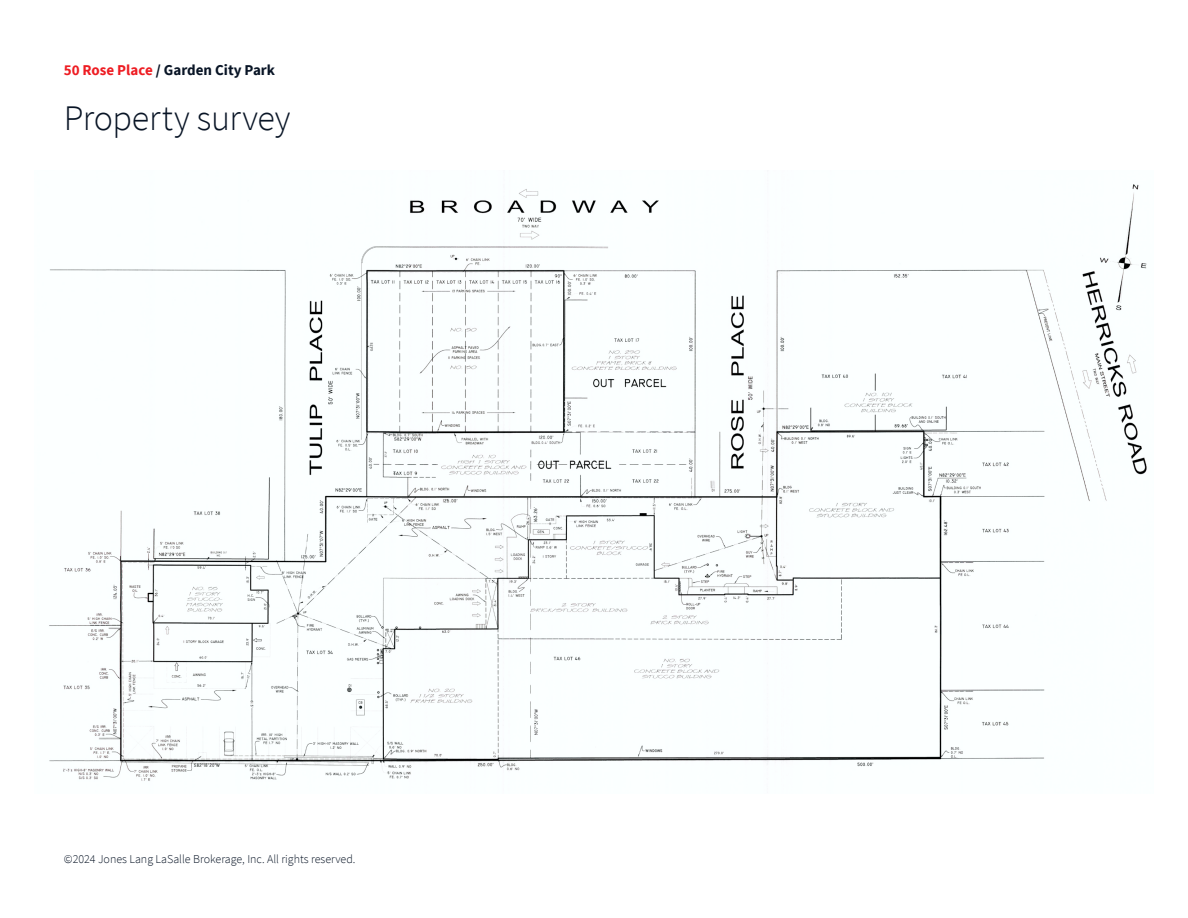
<style>
.page{position:relative;width:1188px;height:918px;background:#fff}
.page>*{position:absolute;margin:0;border:0;box-sizing:border-box;transform-origin:0 0}
.Section_heading_-_24pt{font:300 36px "Source Sans Pro";letter-spacing:-.01em;color:#091526}
.t1{font:700 15px "Source Sans Pro";color:#091526}
.t2{font:300 12px "Source Sans Pro";color:#091526}
.s1{color:#ee1d23}
</style>
<div class="page">
<img style="left:49px;top:184px;width:1098px;height:597px">
<p class="t1" style="left:64px;top:60px;width:213px"><span class="s1">50 Rose Place</span> / Garden City Park</p>
<p class="Section_heading_-_24pt" style="left:64px;top:96px;width:228px">Property survey</p>
<p class="t2" style="left:64px;top:852px;width:293px">©2024 Jones Lang LaSalle Brokerage, Inc. All rights reserved.</p>
</div>
